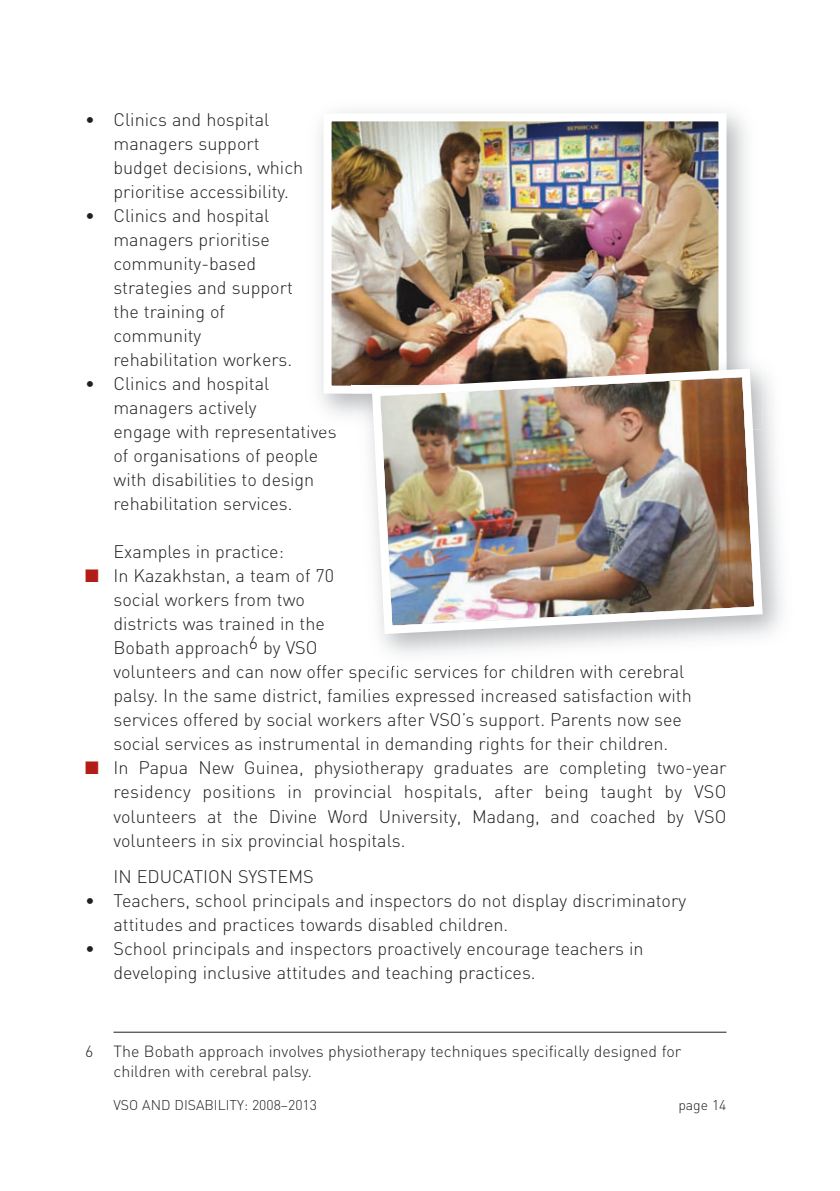
<style>
.page{position:relative;width:840px;height:1191px;background:#fff}
.page>*{position:absolute;margin:0;border:0;box-sizing:border-box;transform-origin:0 0}
.t1{font:300 18px/24px "DIN";color:#231f20}
.t2{font:300 16px/20px "DIN";color:#231f20}
.t3{font:300 14px "DIN";color:#231f20}
.s1{color:#b41d15}
</style>
<div class="page">
<img style="left:303px;top:111px;width:443px;height:318px">
<img style="left:332px;top:122px;width:385px;height:262px">
<div style="left:323px;top:113px;width:403px;height:280px;border:8px solid #fff"></div>
<img style="left:353px;top:347px;width:429px;height:324px">
<img style="left:351px;top:348px;width:410px;height:81px">
<img style="left:351px;top:350px;width:375px;height:43px">
<img style="left:367px;top:364px;width:399px;height:274px">
<hr style="left:113px;top:1031px;width:613px;height:1px;background:#231f20">
<p class="t1" style="left:113px;top:110px;width:191px;text-indent:-28px">• Clinics and hospital managers support budget decisions, which prioritise accessibility.</p>
<p class="t1" style="left:113px;top:206px;width:181px;text-indent:-28px">• Clinics and hospital managers prioritise community-based strategies and support the training of community rehabilitation workers.</p>
<p class="t1" style="left:113px;top:374px;width:224px;text-indent:-28px">• Clinics and hospital managers actively<br>engage with representatives of organisations of people with disabilities to design rehabilitation services.</p>
<p class="t1" style="left:113px;top:542px;width:172px">Examples in practice:</p>
<p class="t1" style="left:113px;top:566px;width:579px;text-indent:-28px"><span class="s1">■</span> In Kazakhstan, a team of 70<br>social workers from two<br>districts was trained in the<br>Bobath approach6 by VSO<br>volunteers and can now offer specific services for children with cerebral palsy. In the same district, families expressed increased satisfaction with services offered by social workers after VSO’s support. Parents now see social services as instrumental in demanding rights for their children.</p>
<p class="t1" style="left:113px;top:758px;width:614px;text-align:justify;text-indent:-28px"><span class="s1">■</span> In Papua New Guinea, physiotherapy graduates are completing two-year residency positions in provincial hospitals, after being taught by VSO volunteers at the Divine Word University, Madang, and coached by VSO volunteers in six provincial hospitals.</p>
<p class="t1" style="left:113px;top:866px;width:201px">IN EDUCATION SYSTEMS</p>
<p class="t1" style="left:113px;top:890px;width:574px;text-indent:-28px">• Teachers, school principals and inspectors do not display discriminatory attitudes and practices towards disabled children.</p>
<p class="t1" style="left:113px;top:938px;width:531px;text-indent:-28px">• School principals and inspectors proactively encourage teachers in developing inclusive attitudes and teaching practices.</p>
<p class="t2" style="left:85px;top:1043px;width:10px">6</p>
<p class="t2" style="left:113px;top:1043px;width:569px">The Bobath approach involves physiotherapy techniques specifically designed for children with cerebral palsy.</p>
<p class="t3" style="left:113px;top:1100px;width:205px">VSO AND DISABILITY: 2008–2013</p>
<p class="t3" style="left:678px;top:1100px;width:50px">page 14</p>
</div>
